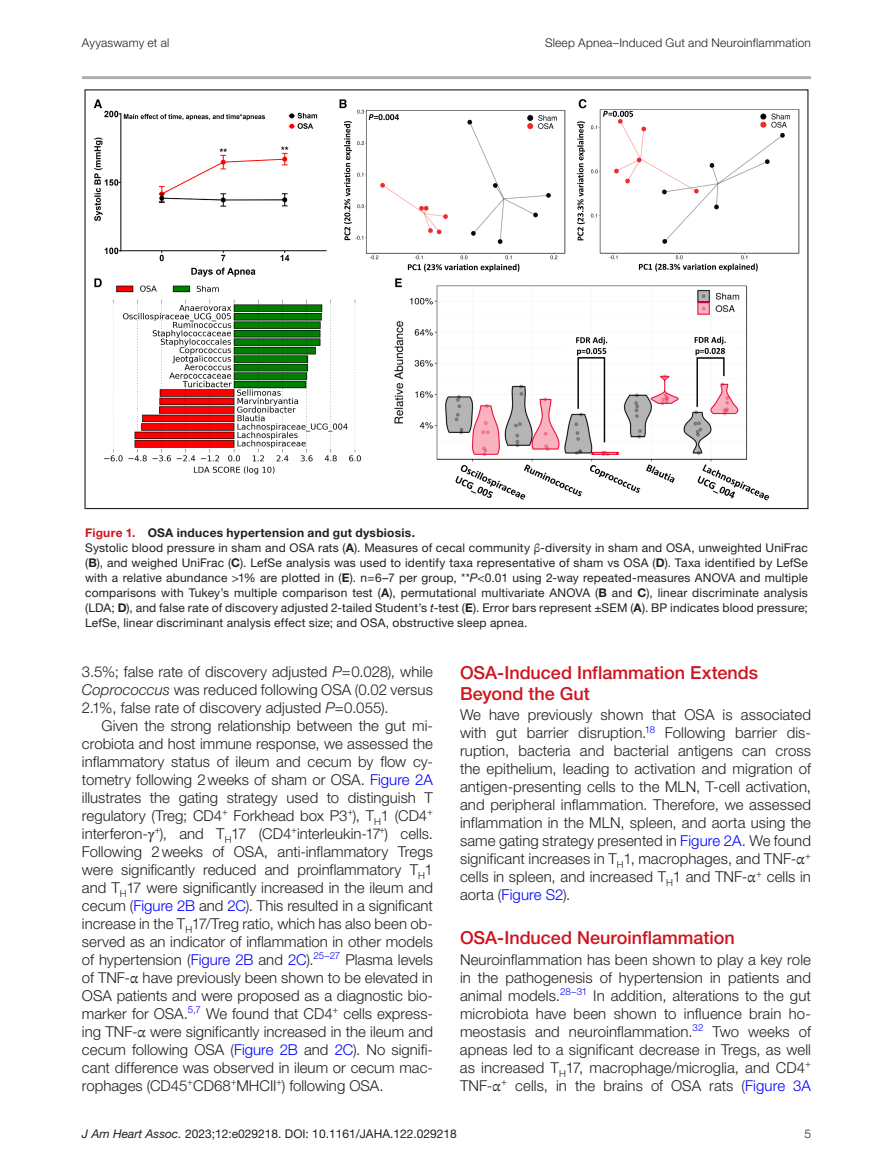
<style>
.page{position:relative;width:893px;height:1174px;background:#fff}
.page>*{position:absolute;margin:0;border:0;box-sizing:border-box;transform-origin:0 0}
.t1{font:500 18px/21px "Helvetica Neue LT Std";color:#cd151d}
.t2{font:300 15px/18px "Helvetica Neue LT Std";letter-spacing:.005em;color:#231f20;text-align:justify}
.t3{font:12px/15px "Helvetica Neue LT Std";letter-spacing:.015em;color:#231f20}
.t4{font:300 12px "Helvetica Neue LT Std";letter-spacing:.015em;color:#231f20}
.s1{font-weight:700;color:#cd151d}
.s2{font-weight:700}
.s3{font-family:"STIX Two Text"}
.s4{font-style:italic}
.s5{color:#00f}
.s6{font-family:"STIX Two Text";font-weight:400}
</style>
<div class="page">
<img style="left:94px;top:99px;width:705px;height:401px">
<hr style="left:82px;top:76px;width:729px;height:3px;background:#aeafb3">
<p class="t4" style="left:82px;top:35px;width:89px">Ayyaswamy et al</p>
<p class="t4" style="left:545px;top:35px;width:267px">Sleep Apnea–Induced Gut and Neuroinflammation</p>
<p class="t3" style="left:85px;top:524px;width:724px"><span class="s1">Figure 1.</span> <span class="s2">OSA induces hypertension and gut dysbiosis.<br></span>Systolic blood pressure in sham and OSA rats (<span class="s2">A</span>). Measures of cecal community <span class="s3">β</span>-diversity in sham and OSA, unweighted UniFrac (<span class="s2">B</span>), and weighed UniFrac (<span class="s2">C</span>). LefSe analysis was used to identify taxa representative of sham vs OSA (<span class="s2">D</span>). Taxa identified by LefSe with a relative abundance &gt;1% are plotted in (<span class="s2">E</span>). n=6–7 per group, **<span class="s4">P</span>&lt;0.01 using 2-way repeated-measures ANOVA and multiple comparisons with Tukey’s multiple comparison test (<span class="s2">A</span>), permutational multivariate ANOVA (<span class="s2">B</span> and <span class="s2">C</span>), linear discriminate analysis (LDA; <span class="s2">D</span>), and false rate of discovery adjusted 2-tailed Student’s <span class="s4">t</span>-test (<span class="s2">E</span>). Error bars represent ±SEM (<span class="s2">A</span>). BP indicates blood pressure; LefSe, linear discriminant analysis effect size; and OSA, obstructive sleep apnea.</p>
<p class="t2" style="left:82px;top:662px;width:352px">3.5%; false rate of discovery adjusted <span class="s4">P</span>=0.028), while <span class="s4">Coprococcus</span> was reduced following OSA (0.02 versus 2.1%, false rate of discovery adjusted <span class="s4">P</span>=0.055).</p>
<p class="t2" style="left:82px;top:716px;width:353px;text-indent:20px">Given the strong relationship between the gut mi&shy;crobiota and host immune response, we assessed the inflammatory status of ileum and cecum by flow cy&shy;tometry following 2weeks of sham or OSA. <span class="s5">Figure 2A </span>illustrates the gating strategy used to distinguish T regulatory (Treg; CD4<sup>+</sup> Forkhead box P3<sup>+</sup>), T<sub>H</sub>1 (CD4<sup>+ </sup>interferon-<span class="s6">γ</span><sup>+</sup>), and T<sub>H</sub>17 (CD4<sup>+</sup>interleukin-17<sup>+</sup>) cells.<br>Following 2weeks of OSA, anti-inflammatory Tregs were significantly reduced and proinflammatory T<sub>H</sub>1 and T<sub>H</sub>17 were significantly increased in the ileum and cecum (<span class="s5">Figure 2B</span> and <span class="s5">2C</span>). This resulted in a significant increase in the T<sub>H</sub>17/Treg ratio, which has also been ob&shy;served as an indicator of inflammation in other models of hypertension (<span class="s5">Figure 2B</span> and <span class="s5">2C</span>).<sup>25–27</sup> Plasma levels of TNF-<span class="s6">α</span> have previously been shown to be elevated in OSA patients and were proposed as a diagnostic bio&shy;marker for OSA.<sup>5,7</sup> We found that CD4<sup>+</sup> cells express&shy;ing TNF-<span class="s6">α</span> were significantly increased in the ileum and cecum following OSA (<span class="s5">Figure 2B</span> and <span class="s5">2C</span>). No signifi&shy;cant difference was observed in ileum or cecum mac&shy;rophages (CD45<sup>+</sup>CD68<sup>+</sup>MHCII<sup>+</sup>) following OSA.</p>
<p class="t1" style="left:460px;top:661px;width:300px">OSA-Induced Inflammation Extends<br>Beyond the Gut</p>
<p class="t2" style="left:460px;top:705px;width:353px">We have previously shown that OSA is associated with gut barrier disruption.<sup>18</sup> Following barrier dis&shy;ruption, bacteria and bacterial antigens can cross the epithelium, leading to activation and migration of antigen-presenting cells to the MLN, T-cell activation, and peripheral inflammation. Therefore, we assessed inflammation in the MLN, spleen, and aorta using the same gating strategy presented in <span class="s5">Figure 2A</span>. We found significant increases in T<sub>H</sub>1, macrophages, and TNF-<span class="s6">α</span><sup>+ </sup>cells in spleen, and increased T<sub>H</sub>1 and TNF-<span class="s6">α</span><sup>+</sup> cells in aorta (<span class="s5">Figure S2</span>).</p>
<p class="t1" style="left:460px;top:927px;width:276px">OSA-Induced Neuroinflammation</p>
<p class="t2" style="left:460px;top:949px;width:352px">Neuroinflammation has been shown to play a key role in the pathogenesis of hypertension in patients and animal models.<sup>28–31</sup> In addition, alterations to the gut microbiota have been shown to influence brain ho&shy;meostasis and neuroinflammation.<sup>32</sup> Two weeks of apneas led to a significant decrease in Tregs, as well as increased T<sub>H</sub>17, macrophage/microglia, and CD4<sup>+ </sup>TNF-<span class="s6">α</span><sup>+</sup> cells, in the brains of OSA rats (<span class="s5">Figure 3A</span></p>
<p class="t3" style="left:82px;top:1126px;width:376px"><span class="s4">J Am Heart Assoc.</span> 2023;12:e029218. DOI: 10.1161/JAHA.122.029218</p>
<p class="t4" style="left:804px;top:1126px;width:8px">5</p>
</div>
